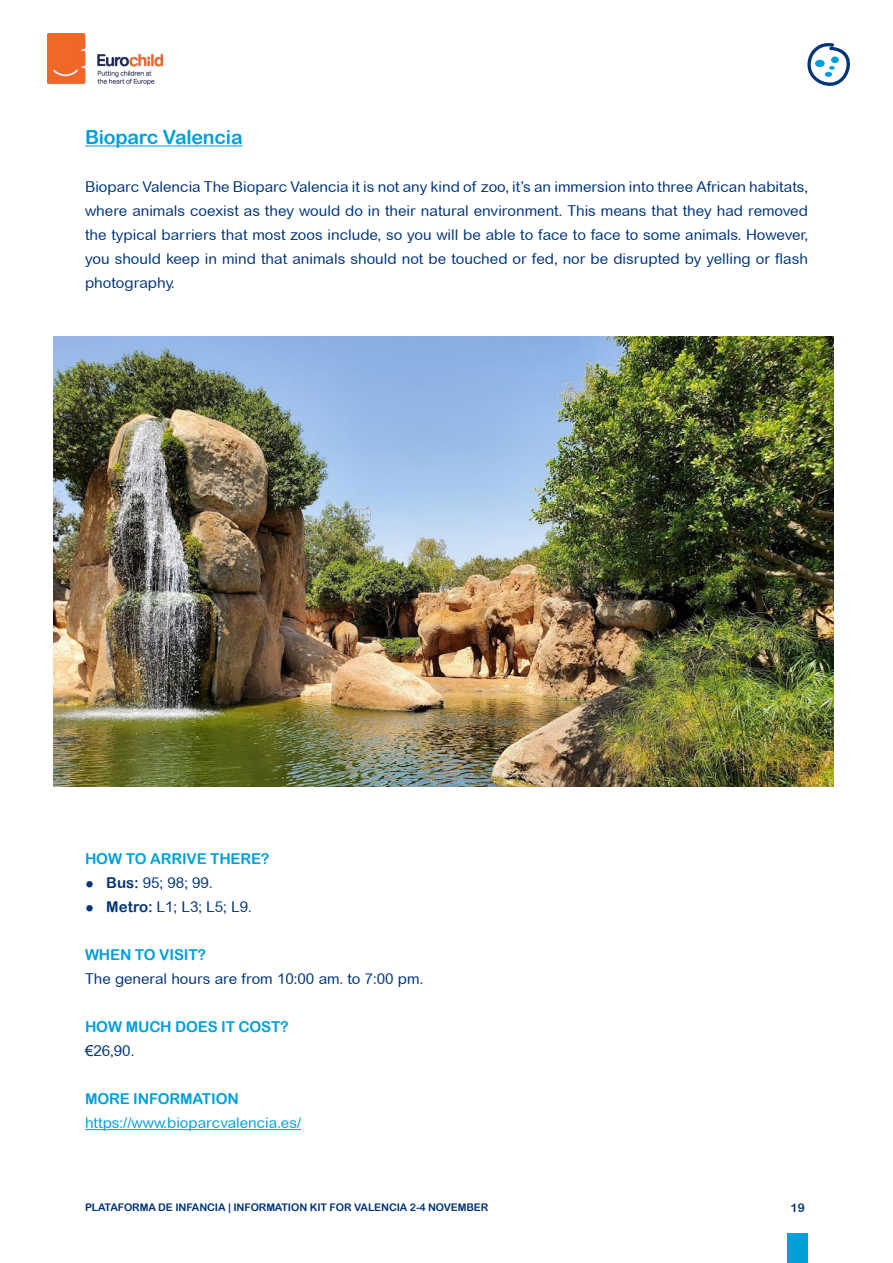
<style>
.page{position:relative;width:893px;height:1263px;background:#fff}
.page>*{position:absolute;margin:0;border:0;box-sizing:border-box;transform-origin:0 0}
.t1{font:19.5px "Arial Rounded MT Bold";letter-spacing:-.01em;color:#009fda}
.t2{font:15px/24px "Arial Rounded MT";color:#003478;text-align:justify}
.t3{font:15px "Arial Rounded MT Bold";letter-spacing:-.01em;color:#009fda}
.t4{font:15px "Arial Rounded MT";color:#009fda}
.t5{font:12px "Arial Rounded MT Bold";color:#003478}
.t6{font:10.5px "Arial Rounded MT Bold";letter-spacing:-.01em;color:#003478}
.s1{font-size:25.5px}
.s2{font-family:"Arial Rounded MT Bold"}
.s3{font-family:"Arial"}
</style>
<div class="page">
<div style="left:787px;top:1233px;width:21px;height:30px;background:#009fda"></div>
<svg style="left:807px;top:43px;width:43px;height:43px"></svg>
<img style="left:48px;top:34px;width:114px;height:51px">
<hr style="left:85px;top:145px;width:158px;height:1px;background:#009fda">
<hr style="left:85px;top:1129px;width:216px;height:1px;background:#009fda">
<img style="left:53px;top:336px;width:780px;height:451px">
<h1 class="t1" style="left:85px;top:126px;width:159px">Bioparc Valencia</h1>
<p class="t2" style="left:85px;top:175px;width:724px">Bioparc Valencia The Bioparc Valencia it is not any kind of zoo, it’s an immersion into three African habitats, where animals coexist as they would do in their natural environment. This means that they had removed the typical barriers that most zoos include, so you will be able to face to face to some animals. However, you should keep in mind that animals should not be touched or fed, nor be disrupted by yelling or flash photography.</p>
<p class="t3" style="left:85px;top:850px;width:186px">HOW TO ARRIVE THERE?</p>
<p class="t2" style="left:85px;top:871px;width:129px"><span class="s1">•</span> <span class="s2">Bus:</span> 95; 98; 99.</p>
<p class="t2" style="left:85px;top:895px;width:168px"><span class="s1">•</span> <span class="s2">Metro:</span> L1; L3; L5; L9.</p>
<p class="t3" style="left:85px;top:946px;width:123px">WHEN TO VISIT?</p>
<p class="t2" style="left:85px;top:967px;width:340px">The general hours are from 10:00 am. to 7:00 pm.</p>
<p class="t3" style="left:85px;top:1018px;width:205px">HOW MUCH DOES IT COST?</p>
<p class="t2" style="left:85px;top:1039px;width:51px"><span class="s3">€</span>26,90.</p>
<p class="t3" style="left:85px;top:1090px;width:155px">MORE INFORMATION</p>
<p class="t4" style="left:85px;top:1114px;width:218px">https://www.bioparcvalencia.es/</p>
<p class="t6" style="left:85px;top:1201px;width:405px">PLATAFORMA DE INFANCIA | INFORMATION KIT FOR VALENCIA 2-4 NOVEMBER</p>
<p class="t5" style="left:791px;top:1200px;width:16px">19</p>
</div>
